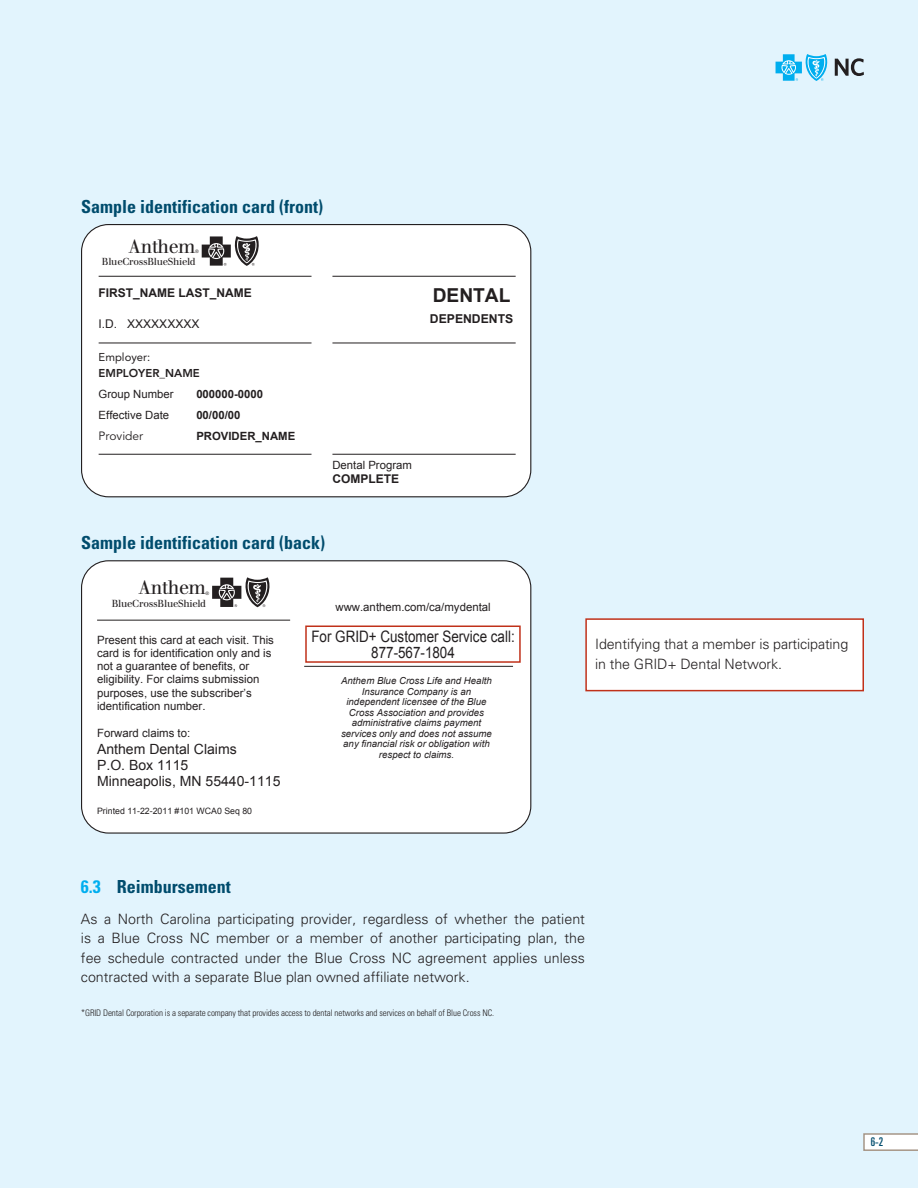
<style>
.page{position:relative;width:918px;height:1188px;background:#e2f4fd}
.page>*{position:absolute;margin:0;border:0;box-sizing:border-box;transform-origin:0 0}
.t1{font:19.35px "Walbaum";color:#231f20}
.t2{font:700 19.2px "Arial";color:#231f20}
.t3{font:19.2px "Walbaum";color:#231f20}
.t4{font:700 condensed 18px "Univers LT Std";color:#004c6d}
.t5{font:15.75px/15.8px "Arial";color:#231f20;text-align:center;scale:.85 1}
.t6{font:300 14.25px/19.5px "Univers LT Std";letter-spacing:-.01em;color:#231f20}
.t7{font:14.1px/15.8px "Arial";color:#231f20}
.t8{font:700 12.15px "Arial";color:#231f20}
.t9{font:700 12px "Arial";color:#231f20}
.t10{font:12px "Arial";color:#231f20}
.t11{font:12px "Avenir";color:#231f20}
.t12{font:ultra-condensed 12px "Univers LT Std";color:#004c6d}
.t13{font:11.4px/13.2px "Arial";color:#231f20}
.t14{font:700 11.4px "Arial";color:#231f20}
.t15{font:800 11.4px "Avenir";color:#231f20}
.t16{font:11.4px "Avenir";color:#231f20}
.t17{font:10.2px "Walbaum";color:#231f20}
.t18{font:10.05px "Walbaum";color:#231f20}
.t19{font:italic 9.6px/10.5px "Arial";color:#231f20;text-align:center}
.t20{font:300 condensed 9px "Univers LT Std";letter-spacing:-.01em;color:#231f20}
.t21{font:8.7px "Arial";color:#231f20}
.t22{font:4.8px "Avenir";color:#231f20}
.s1{color:#00aeef}
</style>
<div class="page">
<svg style="left:863px;top:1133px;width:55px;height:18px"></svg>
<svg style="left:776px;top:54px;width:52px;height:27px"></svg>
<svg style="left:835px;top:58px;width:29px;height:18px"></svg>
<div style="left:585px;top:618px;width:279px;height:73px;background:#fff;border:2px solid #c0311a"></div>
<div style="left:82px;top:225px;width:449px;height:272px;background:#fff;border-radius:27px"></div>
<div style="left:81px;top:224px;width:450px;height:273px;border:1px solid #231f20;border-radius:27px"></div>
<svg style="left:202px;top:236px;width:57px;height:30px"></svg>
<hr style="left:99px;top:276px;width:213px;height:1px;background:#231f20">
<hr style="left:332px;top:276px;width:184px;height:1px;background:#231f20">
<hr style="left:99px;top:343px;width:213px;height:1px;background:#231f20">
<hr style="left:332px;top:343px;width:184px;height:1px;background:#231f20">
<hr style="left:99px;top:454px;width:213px;height:1px;background:#231f20">
<hr style="left:332px;top:454px;width:184px;height:1px;background:#231f20">
<div style="left:82px;top:561px;width:449px;height:272px;background:#fff;border-radius:27px"></div>
<div style="left:81px;top:560px;width:450px;height:274px;border:1px solid #231f20;border-radius:27px"></div>
<div style="left:305px;top:626px;width:216px;height:37px;border:2px solid #c0311a"></div>
<svg style="left:212px;top:577px;width:57px;height:30px"></svg>
<hr style="left:304px;top:666px;width:209px;height:1px;background:#231f20">
<hr style="left:97px;top:620px;width:193px;height:1px;background:#231f20">
<p class="t4" style="left:81px;top:195px;width:244px">Sample identification card (front)</p>
<h2 class="t3" style="left:128px;top:235px;width:69px">Anthem</h2>
<p class="t22" style="left:195px;top:249px;width:5px">®</p>
<p class="t18" style="left:102px;top:256px;width:95px">BlueCrossBlueShield</p>
<p class="t9" style="left:99px;top:285px;width:155px">FIRST_NAME LAST_NAME</p>
<p class="t10" style="left:99px;top:316px;width:102px">I.D. XXXXXXXXX</p>
<p class="t16" style="left:99px;top:351px;width:53px">Employer:</p>
<p class="t15" style="left:99px;top:366px;width:103px">EMPLOYER_NAME</p>
<p class="t13" style="left:99px;top:387px;width:77px">Group Number</p>
<p class="t14" style="left:196px;top:386px;width:68px">000000-0000</p>
<p class="t13" style="left:99px;top:408px;width:72px">Effective Date</p>
<p class="t14" style="left:196px;top:407px;width:46px">00/00/00</p>
<p class="t11" style="left:99px;top:429px;width:46px">Provider</p>
<p class="t14" style="left:196px;top:428px;width:100px">PROVIDER_NAME</p>
<h2 class="t2" style="left:433px;top:283px;width:79px">DENTAL</h2>
<p class="t8" style="left:430px;top:311px;width:85px">DEPENDENTS</p>
<p class="t13" style="left:332px;top:459px;width:81px">Dental Program</p>
<p class="t9" style="left:332px;top:471px;width:68px">COMPLETE</p>
<p class="t4" style="left:81px;top:532px;width:246px">Sample identification card (back)</p>
<h1 class="t1" style="left:138px;top:577px;width:69px">Anthem</h1>
<p class="t22" style="left:206px;top:590px;width:5px">®</p>
<p class="t17" style="left:112px;top:597px;width:96px">BlueCrossBlueShield</p>
<p class="t13" style="left:335px;top:600px;width:157px">www.anthem.com/ca/mydental</p>
<p class="t5" style="left:311px;top:629px;width:241px">For GRID+ Customer Service call:<br>877-567-1804</p>
<p class="t13" style="left:97px;top:633px;width:178px">Present this card at each visit. This card is for identification only and is not a guarantee of benefits, or eligibility. For claims submission purposes, use the subscriber’s identification number.</p>
<p class="t13" style="left:97px;top:726px;width:95px">Forward claims to:</p>
<p class="t7" style="left:97px;top:742px;width:185px">Anthem Dental Claims<br>P.O. Box 1115<br>Minneapolis, MN 55440-1115</p>
<p class="t21" style="left:97px;top:805px;width:157px">Printed 11-22-2011 #101 WCA0 Seq 80</p>
<p class="t19" style="left:341px;top:676px;width:152px">Anthem Blue Cross Life and Health<br>Insurance Company is an independent licensee of the Blue<br>Cross Association and provides administrative claims payment services only and does not assume any financial risk or obligation with respect to claims.</p>
<p class="t6" style="left:595px;top:634px;width:255px">Identifying that a member is participating in the GRID+ Dental Network.</p>
<p class="t4" style="left:81px;top:876px;width:151px"><span class="s1">6.3</span> Reimbursement</p>
<p class="t6" style="left:81px;top:909px;width:506px;text-align:justify">As a North Carolina participating provider, regardless of whether the patient is a Blue Cross NC member or a member of another participating plan, the fee schedule contracted under the Blue Cross NC agreement applies unless contracted with a separate Blue plan owned affiliate network.</p>
<p class="t20" style="left:81px;top:1007px;width:414px">*GRID Dental Corporation is a separate company that provides access to dental networks and services on behalf of Blue Cross NC.</p>
<p class="t12" style="left:871px;top:1135px;width:14px">6-2</p>
</div>
